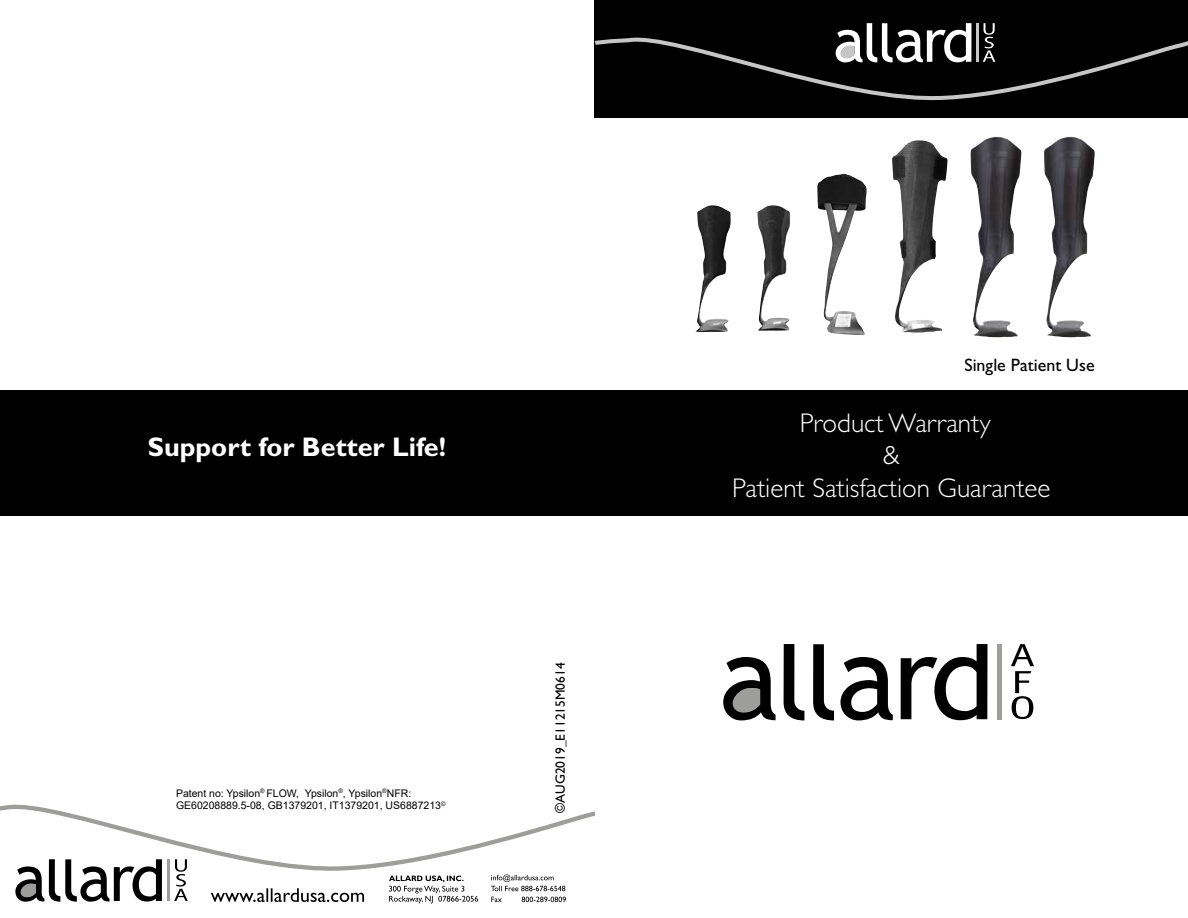
<style>
.page{position:relative;width:1188px;height:918px;background:#fff}
.page>*{position:absolute;margin:0;border:0;box-sizing:border-box;transform-origin:0 0}
.t1{font:300 27.15px/32.5px "Gill Sans Std";color:#fff;text-align:center}
.t2{font:700 27px "Gill Sans Std";color:#fff}
.t3{font:18px "Gill Sans Std";color:#000}
.t4{font:13.5px "Gill Sans Std";color:#000}
.t5{font:10.5px/12.6px "Arial";color:#000}
</style>
<div class="page">
<div style="left:0;top:391px;width:1188px;height:125px;background:#000"></div>
<div style="left:595px;top:0;width:593px;height:118px;background:#000"></div>
<svg style="left:595px;top:23px;width:593px;height:78px"></svg>
<img style="left:892px;top:140px;width:56px;height:193px">
<svg style="left:211px;top:888px;width:153px;height:14px"></svg>
<svg style="left:491px;top:897px;width:75px;height:5px"></svg>
<svg style="left:491px;top:875px;width:74px;height:16px"></svg>
<hr style="left:167px;top:859px;width:3px;height:42px;background:#9d9d9c">
<svg style="left:15px;top:875px;width:147px;height:27px"></svg>
<svg style="left:174px;top:875px;width:14px;height:26px"></svg>
<svg style="left:0;top:804px;width:595px;height:71px"></svg>
<svg style="left:389px;top:876px;width:89px;height:28px"></svg>
<img style="left:817px;top:174px;width:50px;height:161px">
<img style="left:697px;top:205px;width:15px;height:15px">
<img style="left:757px;top:205px;width:15px;height:17px">
<img style="left:970px;top:137px;width:51px;height:200px">
<img style="left:1044px;top:137px;width:51px;height:200px">
<div style="left:997px;top:644px;width:5px;height:75px;background:#9d9d9c"></div>
<svg style="left:784px;top:644px;width:20px;height:76px"></svg>
<svg style="left:813px;top:644px;width:21px;height:76px"></svg>
<svg style="left:840px;top:657px;width:53px;height:63px"></svg>
<svg style="left:901px;top:644px;width:87px;height:76px"></svg>
<svg style="left:723px;top:657px;width:53px;height:63px"></svg>
<svg style="left:1011px;top:644px;width:23px;height:75px"></svg>
<h2 class="t2" style="left:148px;top:431px;width:300px">Support for Better Life!</h2>
<p class="t5" style="left:176px;top:787px;width:271px">Patent no: Ypsilon<sup>®</sup> FLOW, Ypsilon<sup>®</sup>, Ypsilon<sup>®</sup>NFR:<br>GE60208889.5-08, GB1379201, IT1379201, US6887213<sup>©</sup></p>
<p class="t4" style="left:552px;top:813px;width:152px;rotate:-90deg">©AUG2019_E11215M0614</p>
<h3 class="t3" style="left:964px;top:354px;width:132px">Single Patient Use</h3>
<h1 class="t1" style="left:732px;top:406px;width:320px">Product Warranty<br>&amp;<br>Patient Satisfaction Guarantee</h1>
</div>
